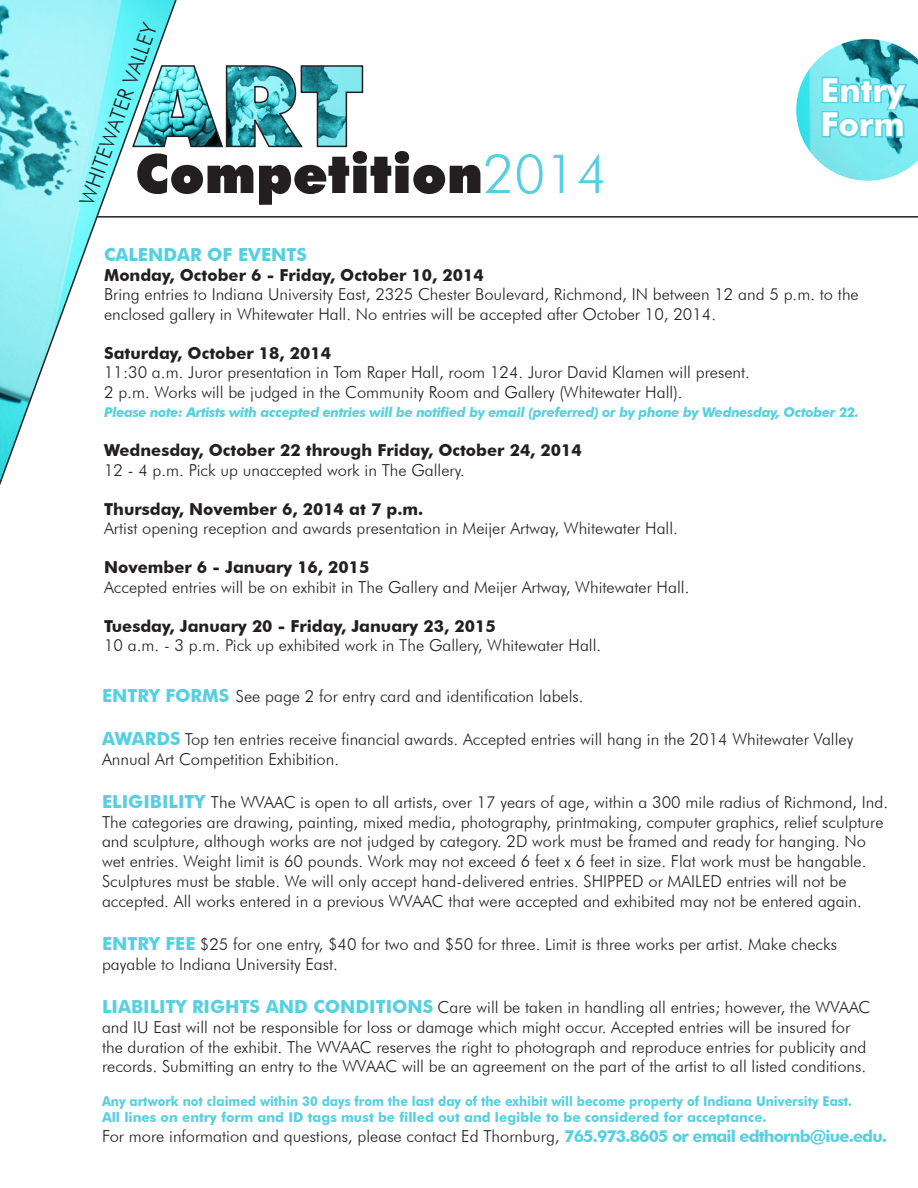
<style>
.page{position:relative;width:918px;height:1188px;background:#fff}
.page>*{position:absolute;margin:0;border:0;box-sizing:border-box;transform-origin:0 0}
.t1{font:900 54px "Futura BT";color:#231f20}
.t2{font:700 33px "Futura BT";color:#fff}
.t3{font:300 21px "Futura BT";color:#231f20}
.t4{font:700 18px "Futura BT";color:#56d0e0}
.t5{font:300 16.5px/19.8px "Futura BT";color:#231f20}
.t6{font:700 16.5px "Futura BT";color:#231f20}
.t7{font:italic 700 13.5px "Futura BT";letter-spacing:-.025em;color:#56d0e0}
.t8{font:700 13.5px "Futura BT";color:#56d0e0;scale:.92 1}
.t9{font:700 13.5px "Futura BT";color:#56d0e0}
.s1{font-weight:300;color:#56d0e0}
.s2{font-weight:700;font-size:18px;color:#56d0e0}
.s3{font-weight:700;color:#56d0e0}
</style>
<div class="page">
<hr style="left:67px;top:216px;width:851px;height:2px;background:#231f20">
<svg style="left:0;top:0;width:181px;height:485px"></svg>
<svg style="left:131px;top:64px;width:233px;height:84px"></svg>
<img style="left:796px;top:39px;width:122px;height:142px">
<svg style="left:820px;top:75px;width:90px;height:65px;background:#66d7e2"></svg>
<p class="t3" style="left:74px;top:199px;width:193px;rotate:-70deg">WHITEWATER VALLEY</p>
<p class="t1" style="left:135px;top:141px;width:474px">Competition<span class="s1">2014</span></p>
<p class="t2" style="left:821px;top:70px;width:86px">Entry</p>
<p class="t2" style="left:821px;top:104px;width:86px">Form</p>
<p class="t4" style="left:104px;top:244px;width:204px">CALENDAR OF EVENTS</p>
<p class="t6" style="left:104px;top:265px;width:381px">Monday, October 6 - Friday, October 10, 2014</p>
<p class="t5" style="left:104px;top:284px;width:756px">Bring entries to Indiana University East, 2325 Chester Boulevard, Richmond, IN between 12 and 5 p.m. to the enclosed gallery in Whitewater Hall. No entries will be accepted after October 10, 2014.</p>
<p class="t6" style="left:104px;top:343px;width:229px">Saturday, October 18, 2014</p>
<p class="t5" style="left:104px;top:362px;width:647px">11:30 a.m. Juror presentation in Tom Raper Hall, room 124. Juror David Klamen will present.</p>
<p class="t5" style="left:104px;top:382px;width:580px">2 p.m. Works will be judged in the Community Room and Gallery (Whitewater Hall).</p>
<p class="t7" style="left:104px;top:404px;width:756px">Please note: Artists with accepted entries will be notified by email (preferred) or by phone by Wednesday, October 22.</p>
<p class="t6" style="left:104px;top:440px;width:479px">Wednesday, October 22 through Friday, October 24, 2014</p>
<p class="t5" style="left:104px;top:460px;width:362px">12 - 4 p.m. Pick up unaccepted work in The Gallery.</p>
<p class="t6" style="left:104px;top:499px;width:321px">Thursday, November 6, 2014 at 7 p.m.</p>
<p class="t5" style="left:104px;top:518px;width:575px">Artist opening reception and awards presentation in Meijer Artway, Whitewater Hall.</p>
<p class="t6" style="left:104px;top:557px;width:267px">November 6 - January 16, 2015</p>
<p class="t5" style="left:104px;top:577px;width:587px">Accepted entries will be on exhibit in The Gallery and Meijer Artway, Whitewater Hall.</p>
<p class="t6" style="left:104px;top:616px;width:393px">Tuesday, January 20 - Friday, January 23, 2015</p>
<p class="t5" style="left:104px;top:635px;width:499px">10 a.m. - 3 p.m. Pick up exhibited work in The Gallery, Whitewater Hall.</p>
<p class="t5" style="left:102px;top:686px;width:483px"><span class="s2">ENTRY FORMS</span> See page 2 for entry card and identification labels.</p>
<p class="t5" style="left:102px;top:729px;width:753px"><span class="s2">AWARDS</span> Top ten entries receive financial awards. Accepted entries will hang in the 2014 Whitewater Valley<br>Annual Art Competition Exhibition.</p>
<p class="t5" style="left:102px;top:792px;width:788px"><span class="s2">ELIGIBILITY</span> The WVAAC is open to all artists, over 17 years of age, within a 300 mile radius of Richmond, Ind.<br>The categories are drawing, painting, mixed media, photography, printmaking, computer graphics, relief sculpture and sculpture, although works are not judged by category. 2D work must be framed and ready for hanging. No wet entries. Weight limit is 60 pounds. Work may not exceed 6 feet x 6 feet in size. Flat work must be hangable.<br>Sculptures must be stable. We will only accept hand-delivered entries. SHIPPED or MAILED entries will not be accepted. All works entered in a previous WVAAC that were accepted and exhibited may not be entered again.</p>
<p class="t5" style="left:102px;top:934px;width:737px"><span class="s2">ENTRY FEE</span> $25 for one entry, $40 for two and $50 for three. Limit is three works per artist. Make checks payable to Indiana University East.</p>
<p class="t5" style="left:102px;top:997px;width:770px"><span class="s2">LIABILITY RIGHTS AND CONDITIONS</span> Care will be taken in handling all entries; however, the WVAAC and IU East will not be responsible for loss or damage which might occur. Accepted entries will be insured for the duration of the exhibit. The WVAAC reserves the right to photograph and reproduce entries for publicity and records. Submitting an entry to the WVAAC will be an agreement on the part of the artist to all listed conditions.</p>
<p class="t8" style="left:102px;top:1093px;width:817px">Any artwork not claimed within 30 days from the last day of the exhibit will become property of Indiana University East.</p>
<p class="t9" style="left:102px;top:1109px;width:666px">All lines on entry form and ID tags must be filled out and legible to be considered for acceptance.</p>
<p class="t5" style="left:102px;top:1126px;width:787px">For more information and questions, please contact Ed Thornburg, <span class="s3">765.973.8605 or email edthornb@iue.edu.</span></p>
</div>
